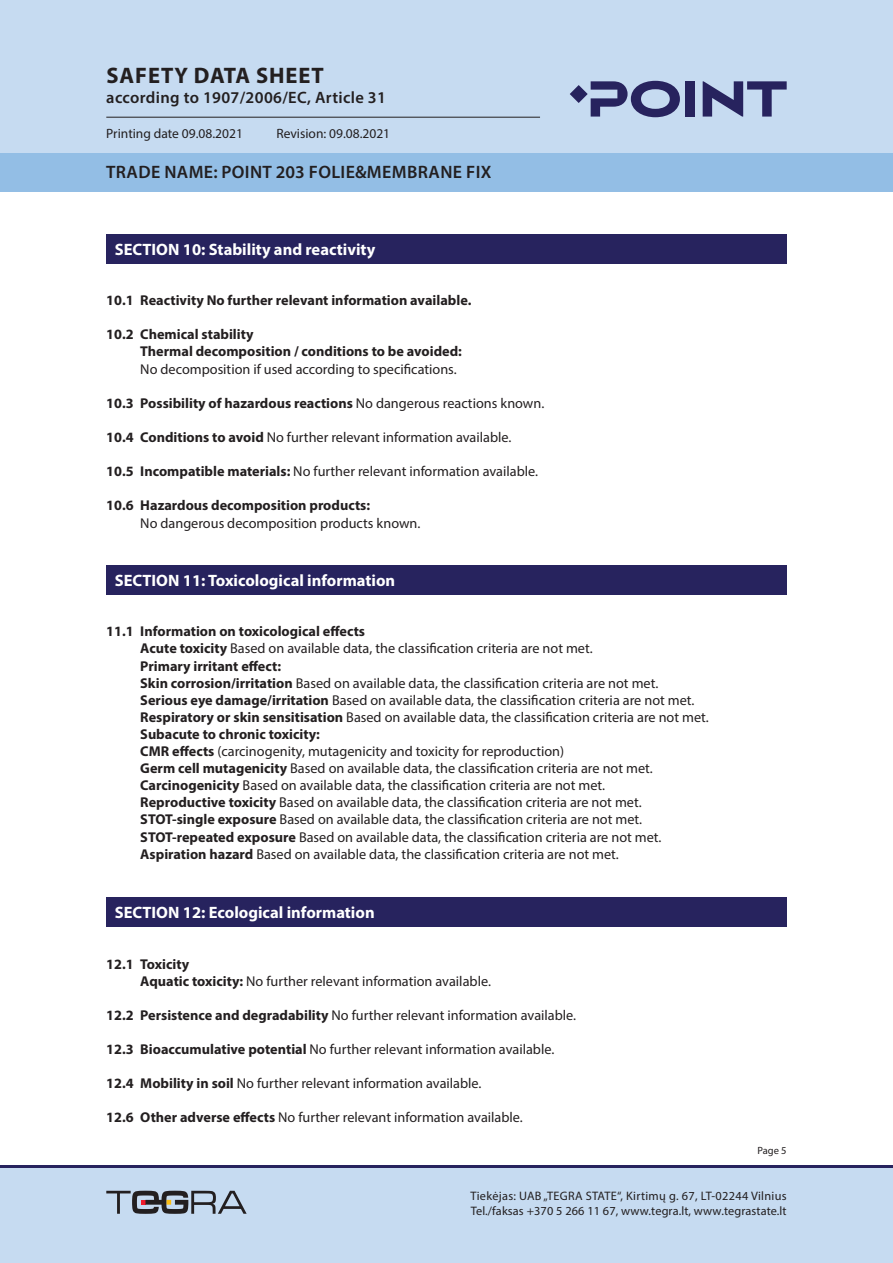
<style>
.page{position:relative;width:893px;height:1263px;background:#fff}
.page>*{position:absolute;margin:0;border:0;box-sizing:border-box;transform-origin:0 0}
.t1{font:700 22.5px "Myriad Pro";letter-spacing:.04em;color:#231f20}
.t2{font:600 18px "Myriad Pro";letter-spacing:.02em;color:#231f20}
.Skyrius_baltas{font:700 16.5px "Myriad Pro";color:#fff}
.t3{font:600 16.5px "Myriad Pro";letter-spacing:.02em;color:#231f20}
.Tekstas_paprastas{font:14.25px "Myriad Pro";color:#231f20}
._1_1_skyrius_Boldas{font:700 14.25px "Myriad Pro";color:#231f20}
._1_1_skyrius_Boldas-2{font:14.25px "Myriad Pro";color:#231f20}
.Tekstas_paprastas_Bo{font:700 14.25px "Myriad Pro";color:#231f20}
.t4{font:13.5px "Myriad Pro";color:#231f20}
.t5{font:12.3px/14.7px "Myriad Pro";letter-spacing:.01em;color:#231f20}
.t6{font:10.5px "Myriad Pro";color:#231f20}
.s1{font-weight:400}
.s2{font-weight:700}
</style>
<div class="page">
<div style="left:0;top:1165px;width:893px;height:98px;background:#c6dbf1"></div>
<hr style="left:0;top:1165px;width:893px;height:2px;background:#27235e">
<div style="left:0;top:0;width:893px;height:191px;background:#c6dbf1"></div>
<div style="left:0;top:153px;width:893px;height:38px;background:#93bee5"></div>
<hr style="left:106px;top:117px;width:434px;height:1px;background:#231f20">
<svg style="left:591px;top:81px;width:89px;height:36px"></svg>
<div style="left:685px;top:81px;width:10px;height:36px;background:#27235e"></div>
<svg style="left:703px;top:81px;width:84px;height:36px"></svg>
<svg style="left:570px;top:85px;width:18px;height:18px"></svg>
<svg style="left:106px;top:1191px;width:141px;height:23px"></svg>
<div style="left:106px;top:234px;width:681px;height:30px;background:#27235e"></div>
<div style="left:106px;top:565px;width:681px;height:30px;background:#27235e"></div>
<div style="left:106px;top:897px;width:681px;height:30px;background:#27235e"></div>
<h1 class="t1" style="left:107px;top:61px;width:219px">SAFETY DATA SHEET</h1>
<p class="t3" style="left:106px;top:87px;width:281px">according to 1907/2006/EC, Article 31</p>
<p class="t4" style="left:106px;top:125px;width:138px">Printing date 09.08.2021</p>
<p class="t4" style="left:276px;top:125px;width:115px">Revision: 09.08.2021</p>
<p class="t2" style="left:106px;top:160px;width:387px">TRADE NAME: POINT 203 FOLIE&amp;MEMBRANE FIX</p>
<p class="Skyrius_baltas" style="left:115px;top:238px;width:262px">SECTION 10: Stability and reactivity</p>
<p class="_1_1_skyrius_Boldas" style="left:106px;top:291px;width:367px">10.1 Reactivity No further relevant information available.</p>
<p class="_1_1_skyrius_Boldas" style="left:106px;top:325px;width:149px">10.2 Chemical stability</p>
<p class="Tekstas_paprastas_Bo" style="left:140px;top:342px;width:323px">Thermal decomposition / conditions to be avoided:</p>
<p class="Tekstas_paprastas" style="left:140px;top:360px;width:318px">No decomposition if used according to specifications.</p>
<p class="_1_1_skyrius_Boldas" style="left:106px;top:394px;width:439px">10.3 Possibility of hazardous reactions <span class="s1">No dangerous reactions known.</span></p>
<p class="_1_1_skyrius_Boldas-2" style="left:106px;top:428px;width:407px"><span class="s2">10.4 Conditions to avoid</span> No further relevant information available.</p>
<p class="_1_1_skyrius_Boldas-2" style="left:106px;top:463px;width:433px"><span class="s2">10.5 Incompatible materials:</span> No further relevant information available.</p>
<p class="_1_1_skyrius_Boldas" style="left:106px;top:496px;width:265px">10.6 Hazardous decomposition products:</p>
<p class="_1_1_skyrius_Boldas-2" style="left:140px;top:514px;width:282px">No dangerous decomposition products known.</p>
<p class="Skyrius_baltas" style="left:115px;top:570px;width:282px">SECTION 11: Toxicological information</p>
<p class="_1_1_skyrius_Boldas" style="left:106px;top:622px;width:260px">11.1 Information on toxicological effects</p>
<p class="Tekstas_paprastas" style="left:140px;top:640px;width:454px"><span class="s2">Acute toxicity</span> Based on available data, the classification criteria are not met.</p>
<p class="Tekstas_paprastas_Bo" style="left:140px;top:656px;width:142px">Primary irritant effect:</p>
<p class="Tekstas_paprastas" style="left:140px;top:674px;width:519px"><span class="s2">Skin corrosion/irritation</span> Based on available data, the classification criteria are not met.</p>
<p class="Tekstas_paprastas" style="left:140px;top:691px;width:556px"><span class="s2">Serious eye damage/irritation</span> Based on available data, the classification criteria are not met.</p>
<p class="Tekstas_paprastas" style="left:140px;top:708px;width:570px"><span class="s2">Respiratory or skin sensitisation</span> Based on available data, the classification criteria are not met.</p>
<p class="Tekstas_paprastas_Bo" style="left:140px;top:725px;width:181px">Subacute to chronic toxicity:</p>
<p class="Tekstas_paprastas" style="left:140px;top:742px;width:425px"><span class="s2">CMR effects</span> (carcinogenity, mutagenicity and toxicity for reproduction)</p>
<p class="Tekstas_paprastas" style="left:140px;top:759px;width:514px"><span class="s2">Germ cell mutagenicity</span> Based on available data, the classification criteria are not met.</p>
<p class="Tekstas_paprastas" style="left:140px;top:777px;width:466px"><span class="s2">Carcinogenicity</span> Based on available data, the classification criteria are not met.</p>
<p class="Tekstas_paprastas" style="left:140px;top:794px;width:503px"><span class="s2">Reproductive toxicity</span> Based on available data, the classification criteria are not met.</p>
<p class="Tekstas_paprastas" style="left:140px;top:811px;width:503px"><span class="s2">STOT-single exposure</span> Based on available data, the classification criteria are not met.</p>
<p class="Tekstas_paprastas" style="left:140px;top:828px;width:523px"><span class="s2">STOT-repeated exposure</span> Based on available data, the classification criteria are not met.</p>
<p class="Tekstas_paprastas" style="left:140px;top:845px;width:480px"><span class="s2">Aspiration hazard</span> Based on available data, the classification criteria are not met.</p>
<p class="Skyrius_baltas" style="left:115px;top:902px;width:261px">SECTION 12: Ecological information</p>
<p class="_1_1_skyrius_Boldas" style="left:106px;top:954px;width:84px">12.1 Toxicity</p>
<p class="Tekstas_paprastas" style="left:140px;top:972px;width:352px"><span class="s2">Aquatic toxicity:</span> No further relevant information available.</p>
<p class="Tekstas_paprastas" style="left:106px;top:1006px;width:471px"><span class="s2">12.2 Persistence and degradability</span> No further relevant information available.</p>
<p class="Tekstas_paprastas" style="left:106px;top:1040px;width:449px"><span class="s2">12.3 Bioaccumulative potential</span> No further relevant information available.</p>
<p class="Tekstas_paprastas" style="left:106px;top:1075px;width:377px"><span class="s2">12.4 Mobility in soil</span> No further relevant information available.</p>
<p class="Tekstas_paprastas" style="left:106px;top:1109px;width:418px"><span class="s2">12.6 Other adverse effects</span> No further relevant information available.</p>
<p class="t6" style="left:757px;top:1144px;width:31px">Page 5</p>
<p class="t5" style="left:470px;top:1188px;width:318px">Tiekėjas: UAB „TEGRA STATE“, Kirtimų g. 67, LT-02244 Vilnius<br>Tel./faksas +370 5 266 11 67, www.tegra.lt, www.tegrastate.lt</p>
</div>
